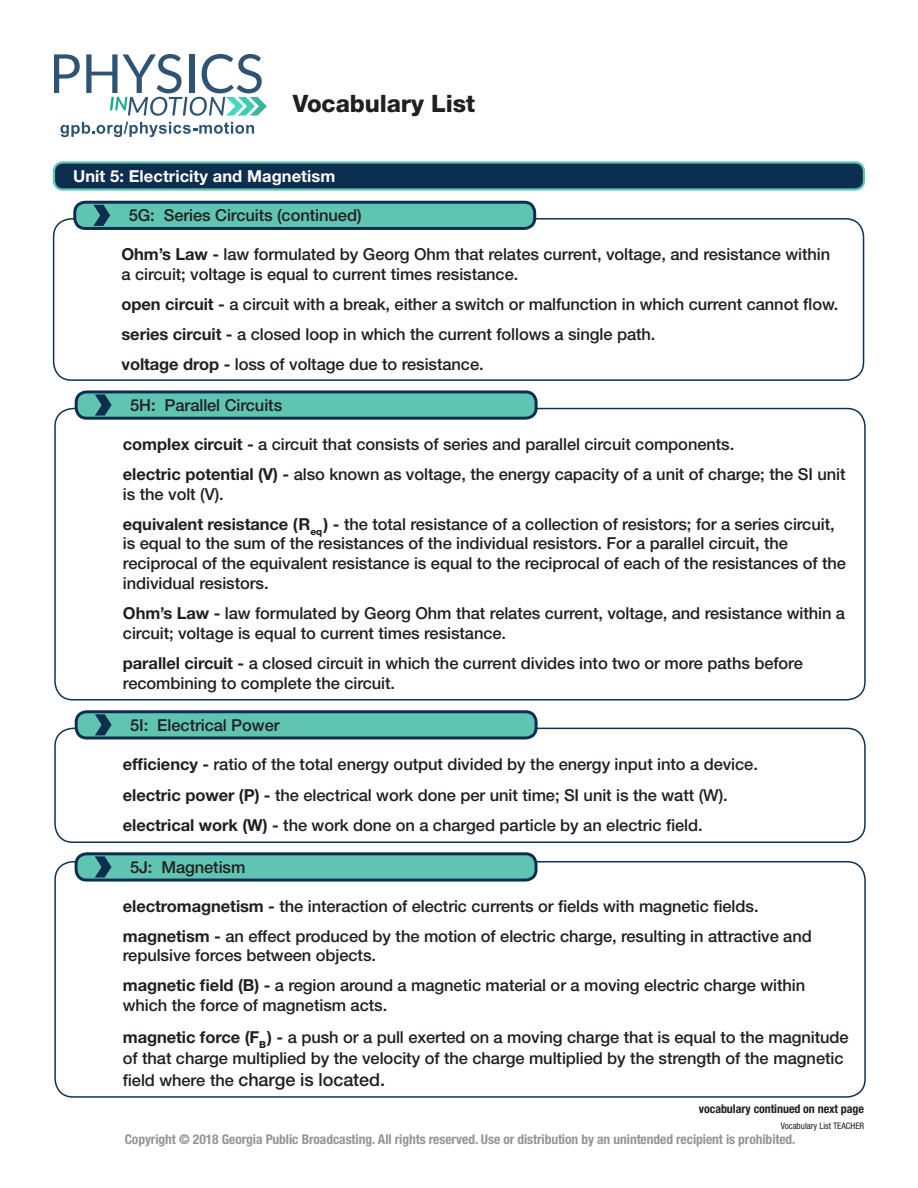
<style>
.page{position:relative;width:918px;height:1188px;background:#fff}
.page>*{position:absolute;margin:0;border:0;box-sizing:border-box;transform-origin:0 0}
.t1{font:800 24px "Helvetica Neue LT Std";letter-spacing:-.005em;color:#231f20}
.t2{font:500 18px "Helvetica Neue LT Std";letter-spacing:-.005em;color:#231f20}
.t3{font:500 16.5px/19.8px "Helvetica Neue LT Std";letter-spacing:-.005em;color:#231f20}
.BlueheaderFONT{font:700 16.5px "Helvetica Neue LT Std";letter-spacing:.005em;color:#fff}
.t4{font:700 condensed 13.5px "Helvetica Neue LT Std";letter-spacing:-.005em;color:#939598}
.t5{font:700 condensed 12px "Helvetica Neue LT Std";letter-spacing:-.005em;color:#231f20}
.t6{font:condensed 9px "Helvetica Neue LT Std";color:#231f20}
.s1{font-weight:700}
.s2{font-size:16.5px}
</style>
<div class="page">
<svg style="left:54px;top:54px;width:26px;height:39px"></svg>
<svg style="left:86px;top:54px;width:181px;height:62px"></svg>
<svg style="left:61px;top:122px;width:193px;height:15px"></svg>
<div style="left:53px;top:218px;width:811px;height:163px;border:2px solid #103156;border-radius:18px"></div>
<div style="left:75px;top:202px;width:460px;height:26px;background:#60c4b2;border-radius:10px"></div>
<div style="left:73px;top:201px;width:463px;height:29px;border:3px solid #0e2e50;border-radius:10px"></div>
<svg style="left:89px;top:203px;width:24px;height:27px"></svg>
<div style="left:54px;top:162px;width:810px;height:27px;background:#0e2e50;border-radius:9px"></div>
<div style="left:53px;top:161px;width:812px;height:30px;border:2px solid #60c4b2;border-radius:9px"></div>
<div style="left:54px;top:408px;width:812px;height:293px;border:2px solid #103156;border-radius:18px"></div>
<div style="left:76px;top:392px;width:460px;height:26px;background:#60c4b2;border-radius:10px"></div>
<div style="left:75px;top:390px;width:463px;height:30px;border:3px solid #0e2e50;border-radius:10px"></div>
<svg style="left:91px;top:392px;width:23px;height:28px"></svg>
<div style="left:54px;top:728px;width:812px;height:115px;border:2px solid #103156;border-radius:18px"></div>
<div style="left:76px;top:712px;width:460px;height:26px;background:#60c4b2;border-radius:10px"></div>
<div style="left:75px;top:710px;width:463px;height:30px;border:3px solid #0e2e50;border-radius:10px"></div>
<svg style="left:91px;top:712px;width:23px;height:27px"></svg>
<div style="left:54px;top:861px;width:812px;height:237px;border:2px solid #103156;border-radius:18px"></div>
<div style="left:76px;top:854px;width:460px;height:26px;background:#60c4b2;border-radius:10px"></div>
<div style="left:75px;top:852px;width:463px;height:30px;border:3px solid #0e2e50;border-radius:10px"></div>
<svg style="left:91px;top:854px;width:23px;height:27px"></svg>
<h1 class="t1" style="left:293px;top:89px;width:184px">Vocabulary List</h1>
<p class="BlueheaderFONT" style="left:73px;top:166px;width:264px">Unit 5: Electricity and Magnetism</p>
<p class="t3" style="left:129px;top:205px;width:234px">5G: Series Circuits (continued)</p>
<p class="t3" style="left:122px;top:244px;width:710px"><span class="s1">Ohm’s Law -</span> law formulated by Georg Ohm that relates current, voltage, and resistance within</p>
<p class="t3" style="left:122px;top:264px;width:398px">a circuit; voltage is equal to current times resistance.</p>
<p class="t3" style="left:122px;top:294px;width:719px"><span class="s1">open circuit -</span> a circuit with a break, either a switch or malfunction in which current cannot flow.</p>
<p class="t3" style="left:122px;top:324px;width:536px"><span class="s1">series circuit -</span> a closed loop in which the current follows a single path.</p>
<p class="t3" style="left:122px;top:354px;width:364px"><span class="s1">voltage drop -</span> loss of voltage due to resistance.</p>
<p class="t3" style="left:130px;top:395px;width:154px">5H: Parallel Circuits</p>
<p class="t3" style="left:123px;top:434px;width:613px"><span class="s1">complex circuit -</span> a circuit that consists of series and parallel circuit components.</p>
<p class="t3" style="left:123px;top:464px;width:724px"><span class="s1">electric potential (V) -</span> also known as voltage, the energy capacity of a unit of charge; the SI unit is the volt (V).</p>
<p class="t3" style="left:123px;top:514px;width:713px"><span class="s1">equivalent resistance (R</span><sub>eq</sub><span class="s1">) -</span> the total resistance of a collection of resistors; for a series circuit,</p>
<p class="t3" style="left:123px;top:533px;width:667px">is equal to the sum of the resistances of the individual resistors. For a parallel circuit, the</p>
<p class="t3" style="left:123px;top:553px;width:725px">reciprocal of the equivalent resistance is equal to the reciprocal of each of the resistances of the individual resistors.</p>
<p class="t3" style="left:123px;top:603px;width:724px"><span class="s1">Ohm’s Law -</span> law formulated by Georg Ohm that relates current, voltage, and resistance within a circuit; voltage is equal to current times resistance.</p>
<p class="t3" style="left:123px;top:653px;width:681px"><span class="s1">parallel circuit -</span> a closed circuit in which the current divides into two or more paths before</p>
<p class="t3" style="left:123px;top:673px;width:274px">recombining to complete the circuit.</p>
<p class="t3" style="left:130px;top:715px;width:151px">5I: Electrical Power</p>
<p class="t3" style="left:123px;top:754px;width:637px"><span class="s1">efficiency -</span> ratio of the total energy output divided by the energy input into a device.</p>
<p class="t3" style="left:123px;top:785px;width:606px"><span class="s1">electric power (P) -</span> the electrical work done per unit time; SI unit is the watt (W).</p>
<p class="t3" style="left:123px;top:815px;width:581px"><span class="s1">electrical work (W) -</span> the work done on a charged particle by an electric field.</p>
<p class="t3" style="left:130px;top:857px;width:117px">5J: Magnetism</p>
<p class="t3" style="left:123px;top:896px;width:637px"><span class="s1">electromagnetism -</span> the interaction of electric currents or fields with magnetic fields.</p>
<p class="t3" style="left:123px;top:926px;width:691px"><span class="s1">magnetism -</span> an effect produced by the motion of electric charge, resulting in attractive and</p>
<p class="t3" style="left:123px;top:946px;width:255px">repulsive forces between objects.</p>
<p class="t3" style="left:123px;top:976px;width:684px"><span class="s1">magnetic field (B) -</span> a region around a magnetic material or a moving electric charge within</p>
<p class="t3" style="left:123px;top:995px;width:266px">which the force of magnetism acts.</p>
<p class="t3" style="left:123px;top:1026px;width:727px;line-height:21.6px"><span class="s1">magnetic force (F</span><sub>B</sub><span class="s1">) -</span> a push or a pull exerted on a moving charge that is equal to the magnitude of that charge multiplied by the velocity of the charge multiplied by the strength of the magnetic</p>
<p class="t2" style="left:123px;top:1069px;width:264px"><span class="s2">field where the</span> charge is located.</p>
<p class="t5" style="left:699px;top:1102px;width:167px">vocabulary continued on next page</p>
<p class="t6" style="left:781px;top:1121px;width:85px">Vocabulary List TEACHER</p>
<p class="t4" style="left:125px;top:1131px;width:672px">Copyright © 2018 Georgia Public Broadcasting. All rights reserved. Use or distribution by an unintended recipient is prohibited.</p>
</div>
